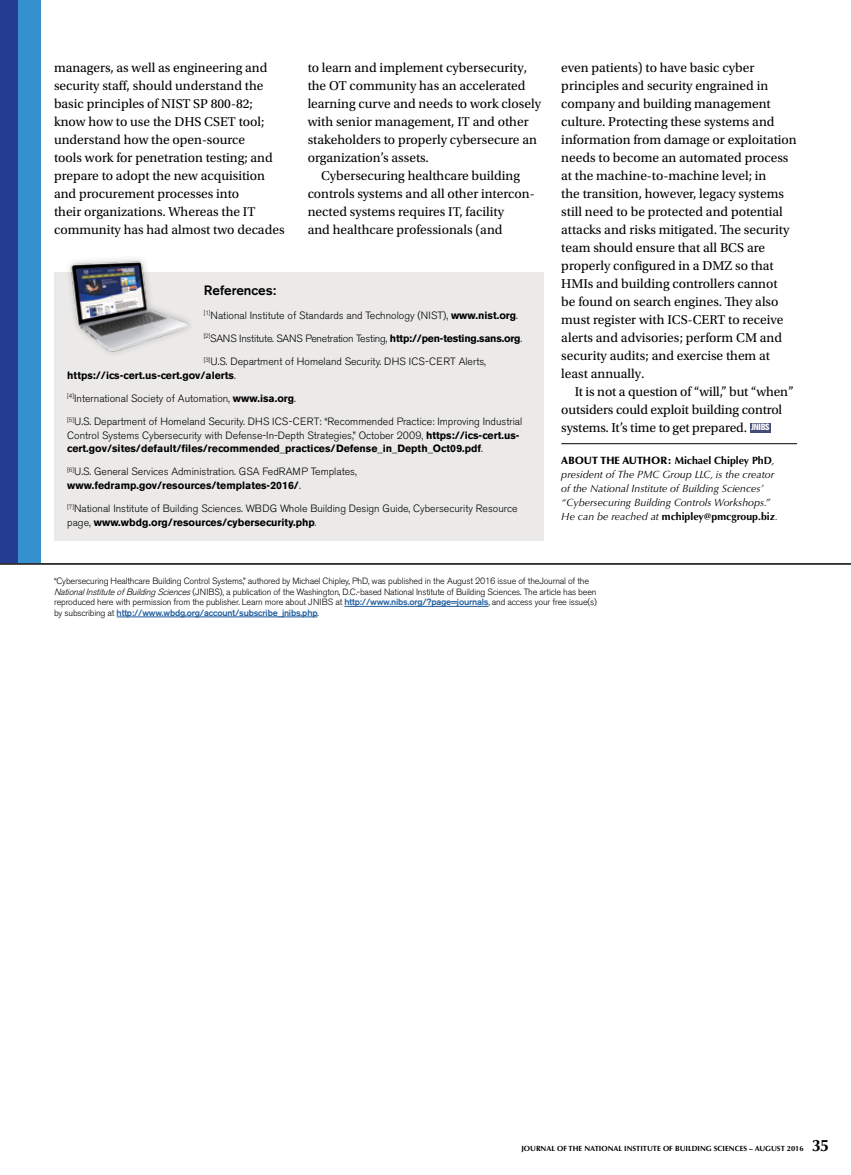
<style>
.page{position:relative;width:851px;height:1175px;background:#fff}
.page>*{position:absolute;margin:0;border:0;box-sizing:border-box;transform-origin:0 0}
.t1{font:13.5px/18px "Utopia Std";color:#000}
.t2{font:500 13.5px "Akzidenz Grotesk BE";color:#000}
.t3{font:300 10.5px/13.5px "Akzidenz Grotesk BE";color:#000}
.t4{font:italic 10.5px/14px "Optima LT Std";color:#000}
.t5{font:300 10.5px "Akzidenz Grotesk BE";letter-spacing:-.02em;color:#000}
.t6{font:300 9px/10.5px "Akzidenz Grotesk BE";letter-spacing:-.02em;color:#000}
.t7{font:700 7.5px "Optima LT Std";color:#000}
.s1{font-weight:700}
.s2{font-family:"Akzidenz Grotesk BE";font-weight:800;font-stretch:condensed;font-size:9px;color:#fff}
.s3{font-weight:900;font-style:normal}
.s4{font-weight:700;font-style:normal}
.s5{font-style:italic}
.s6{font-weight:500;color:#215e9e}
.s7{font-size:16.5px}
</style>
<div class="page">
<hr style="left:561px;top:443px;width:235px;height:1px;background:#000">
<div style="left:749px;top:423px;width:21px;height:9px;background:#454c75"></div>
<div style="left:54px;top:272px;width:489px;height:268px;background:#ebeae9"></div>
<img style="left:69px;top:259px;width:120px;height:94px">
<div style="left:0;top:0;width:40px;height:1174px;background:#3790ce"></div>
<div style="left:0;top:0;width:18px;height:1174px;background:#243d92"></div>
<div style="left:0;top:563px;width:70px;height:611px;background:#fff"></div>
<hr style="left:0;top:563px;width:850px;height:1px;background:#000">
<hr style="left:344px;top:606px;width:144px;height:1px;background:#215e9e">
<hr style="left:117px;top:616px;width:200px;height:1px;background:#215e9e">
<p class="t1" style="left:54px;top:59px;width:232px">managers, as well as engineering and security staff, should understand the basic principles of NIST SP 800-82; know how to use the DHS CSET tool; understand how the open-source<br>tools work for penetration testing; and prepare to adopt the new acquisition and procurement processes into<br>their organizations. Whereas the IT community has had almost two decades</p>
<p class="t1" style="left:308px;top:59px;width:221px">to learn and implement cybersecurity,</p>
<p class="t1" style="left:308px;top:77px;width:219px">the OT community has an accelerated</p>
<p class="t1" style="left:308px;top:95px;width:235px">learning curve and needs to work closely</p>
<p class="t1" style="left:308px;top:113px;width:222px">with senior management, IT and other</p>
<p class="t1" style="left:308px;top:131px;width:231px">stakeholders to properly cybersecure an</p>
<p class="t1" style="left:308px;top:149px;width:123px">organization’s assets.</p>
<p class="t1" style="left:321px;top:167px;width:200px">Cybersecuring healthcare building</p>
<p class="t1" style="left:308px;top:185px;width:228px">controls systems and all other intercon-</p>
<p class="t1" style="left:308px;top:203px;width:198px">nected systems requires IT, facility</p>
<p class="t1" style="left:308px;top:221px;width:196px">and healthcare professionals (and</p>
<p class="t2" style="left:204px;top:282px;width:74px">References:</p>
<p class="t3" style="left:204px;top:308px;width:316px"><sup>[1]</sup>National Institute of Standards and Technology (NIST), <span class="s1">www.nist.org</span>.</p>
<p class="t5" style="left:204px;top:332px;width:320px"><sup>[2]</sup>SANS Institute. SANS Penetration Testing, <span class="s1">http://pen-testing.sans.org</span>.</p>
<p class="t3" style="left:67px;top:355px;width:420px;text-indent:136px"><sup>[3]</sup>U.S. Department of Homeland Security. DHS ICS-CERT Alerts, <span class="s1">https://ics-cert.us-cert.gov/alerts</span>.</p>
<p class="t3" style="left:67px;top:391px;width:230px"><sup>[4]</sup>International Society of Automation, <span class="s1">www.isa.org</span>.</p>
<p class="t3" style="left:67px;top:415px;width:456px"><sup>[5]</sup>U.S. Department of Homeland Security. DHS ICS-CERT: “Recommended Practice: Improving Industrial<br>Control Systems Cybersecurity with Defense-In-Depth Strategies,” October 2009, <span class="s1">https://ics-cert.us&shy;cert.gov/sites/default/files/recommended_practices/Defense_in_Depth_Oct09.pdf</span>.</p>
<p class="t3" style="left:67px;top:465px;width:291px"><sup>[6]</sup>U.S. General Services Administration. GSA FedRAMP Templates, <span class="s1">www.fedramp.gov/resources/templates-2016/</span>.</p>
<p class="t3" style="left:67px;top:502px;width:452px"><sup>[7]</sup>National Institute of Building Sciences. WBDG Whole Building Design Guide, Cybersecurity Resource page, <span class="s1">www.wbdg.org/resources/cybersecurity.php</span>.</p>
<p class="t1" style="left:561px;top:59px;width:237px">even patients) to have basic cyber principles and security engrained in company and building management culture. Protecting these systems and information from damage or exploitation needs to become an automated process at the machine-to-machine level; in<br>the transition, however, legacy systems still need to be protected and potential attacks and risks mitigated. The security team should ensure that all BCS are properly configured in a DMZ so that HMIs and building controllers cannot<br>be found on search engines. They also must register with ICS-CERT to receive alerts and advisories; perform CM and security audits; and exercise them at least annually.</p>
<p class="t1" style="left:561px;top:383px;width:234px;text-indent:14px">It is not a question of “will,” but “when” outsiders could exploit building control systems. It’s time to get prepared. <span class="s2">JNIBS</span></p>
<p class="t4" style="left:561px;top:454px;width:218px"><span class="s3">ABOUT THE AUTHOR:</span> <span class="s4">Michael Chipley PhD</span>, president of The PMC Group LLC, is the creator of the National Institute of Building Sciences’ “Cybersecuring Building Controls Workshops.” He can be reached at <span class="s4">mchipley@pmcgroup.biz</span>.</p>
<p class="t6" style="left:54px;top:576px;width:544px">“Cybersecuring Healthcare Building Control Systems,” authored by Michael Chipley, PhD, was published in the August 2016 issue of theJournal of the <span class="s5">NationalInstituteofBuildingSciences</span>(JNIBS), a publication of the Washington, D.C.-based National Institute of Building Sciences. The article has been reproduced here with permission from the publisher. Learn more about JNIBS at <span class="s6">http://www.nibs.org/?page=journals</span>, and access your free issue(s) by subscribing at <span class="s6">http://www.wbdg.org/account/subscribe_jnibs.php</span>.</p>
<p class="t7" style="left:521px;top:1143px;width:309px">JOURNAL OF THE NATIONAL INSTITUTE OF BUILDING SCIENCES – AUGUST 2016 <span class="s7">35</span></p>
</div>
